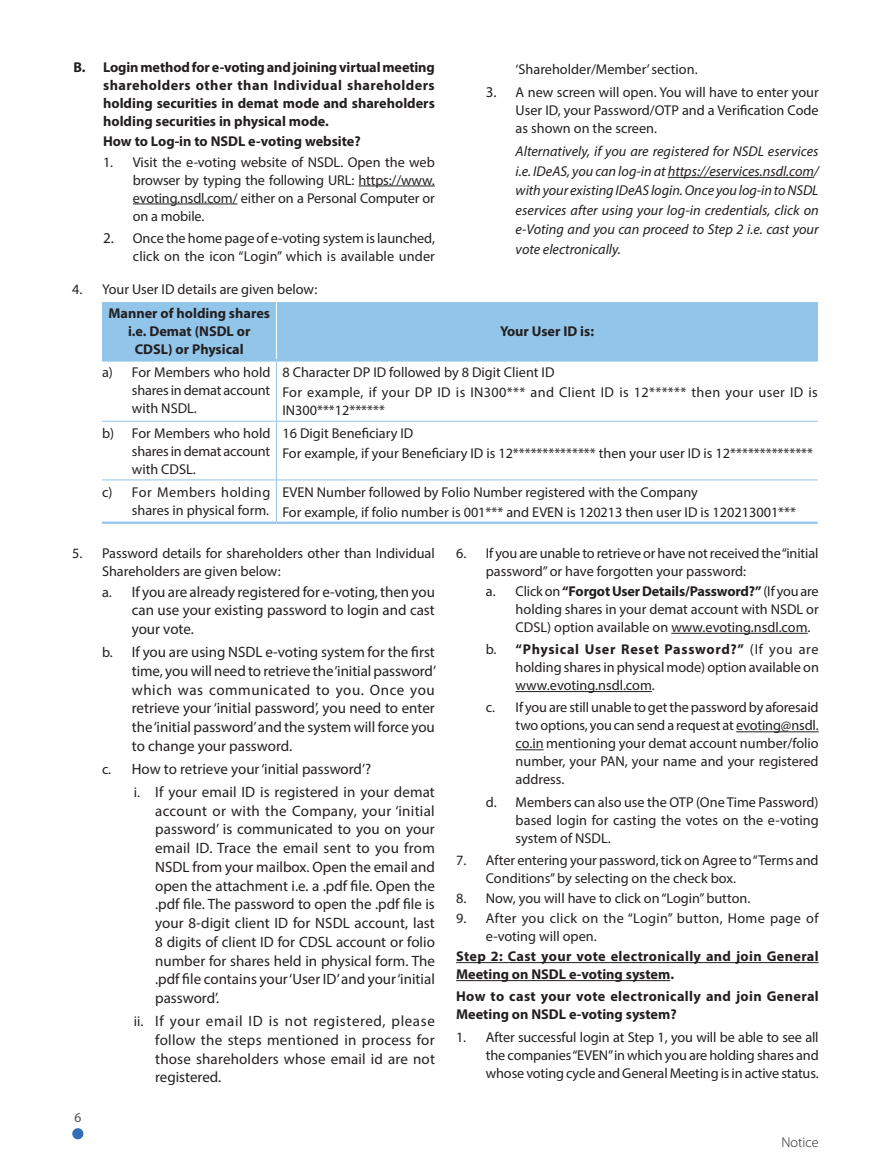
<style>
.page{position:relative;width:891px;height:1161px;background:#fff}
.page>*{position:absolute;margin:0;border:0;box-sizing:border-box;transform-origin:0 0}
.Body_Text_Indented_s{font:15px/18.8px "Myriad Pro";color:#231f20;text-align:justify}
.Body_text_tab{font:15px/18.8px "Myriad Pro";color:#231f20;text-align:justify}
.Body_Text_Indented{font:14.25px/18px "Myriad Pro";color:#231f20;text-align:justify}
.Body_text_tab-2{font:14.25px/18px "Myriad Pro";color:#231f20;text-align:justify}
.Body_text_tab-3{font:italic 14.25px/19.5px "Myriad Pro";color:#231f20;text-align:justify}
.Body_Text_Inden_bold{font:700 14.25px/18px "Myriad Pro";color:#231f20;text-align:justify}
.Body_text{font:14.25px/18px "Myriad Pro";letter-spacing:.025em;color:#231f20}
.Body_text_bold{font:700 14.25px/18px "Myriad Pro";letter-spacing:.02em;color:#231f20}
.Body_text_bold-2{font:700 14.25px/18px "Myriad Pro";letter-spacing:.025em;color:#231f20}
.Body_text_bold-3{font:700 14.25px/18px "Myriad Pro";color:#231f20;text-align:center}
.Body_Text_Indented-2{font:14.25px/18px "Myriad Pro";letter-spacing:.02em;color:#231f20}
.Footer_index_R{font:300 14.25px "Myriad Pro";color:#231f20}
.t1{font:13.5px "Myriad Pro";color:#4b4c4d}
.s1{font-size:15px}
.s2{font-size:14.25px}
.s3{font-weight:700}
</style>
<div class="page">
<div style="left:72px;top:1128px;width:11px;height:11px;background:#326fb7;border-radius:50%"></div>
<hr style="left:358px;top:186px;width:77px;height:1px;background:#231f20">
<hr style="left:133px;top:204px;width:104px;height:1px;background:#231f20">
<hr style="left:668px;top:177px;width:146px;height:1px;background:#231f20">
<div style="left:102px;top:302px;width:174px;height:58px;background:#92c5ea"></div>
<div style="left:276px;top:302px;width:542px;height:58px;background:#92c5ea"></div>
<hr style="left:276px;top:302px;width:1px;height:57px;background:#fff">
<hr style="left:102px;top:359px;width:174px;height:3px;background:#92c5ea">
<hr style="left:276px;top:359px;width:542px;height:3px;background:#92c5ea">
<hr style="left:102px;top:522px;width:174px;height:2px;background:#92c5ea">
<hr style="left:276px;top:522px;width:542px;height:2px;background:#92c5ea">
<hr style="left:276px;top:362px;width:1px;height:59px;background:#92c5ea">
<hr style="left:102px;top:421px;width:174px;height:1px;background:#92c5ea">
<hr style="left:276px;top:421px;width:542px;height:1px;background:#92c5ea">
<hr style="left:276px;top:422px;width:1px;height:58px;background:#92c5ea">
<hr style="left:102px;top:480px;width:174px;height:1px;background:#92c5ea">
<hr style="left:276px;top:480px;width:542px;height:1px;background:#92c5ea">
<hr style="left:276px;top:480px;width:1px;height:42px;background:#92c5ea">
<hr style="left:671px;top:633px;width:137px;height:1px;background:#231f20">
<hr style="left:516px;top:691px;width:136px;height:1px;background:#231f20">
<hr style="left:736px;top:731px;width:83px;height:1px;background:#231f20">
<svg style="left:516px;top:749px;width:28px;height:1px"></svg>
<hr style="left:456px;top:962px;width:363px;height:1px;background:#231f20">
<hr style="left:456px;top:980px;width:214px;height:1px;background:#231f20">
<p class="Body_Text_Inden_bold" style="left:103px;top:58px;width:333px;text-indent:-30px">B. Login method for e-voting and joining virtual meeting shareholders other than Individual shareholders holding securities in demat mode and shareholders holding securities in physical mode.</p>
<p class="Body_Text_Inden_bold" style="left:103px;top:132px;width:259px">How to Log-in to NSDL e-voting website?</p>
<p class="Body_text_tab-2" style="left:133px;top:153px;width:304px;text-indent:-30px">1. Visit the e-voting website of NSDL. Open the web browser by typing the following URL: https://www. evoting.nsdl.com/ either on a Personal Computer or on a mobile.</p>
<p class="Body_text_tab-2" style="left:103px;top:229px;width:333px;text-align:right"><span class="s1">2.</span> Once the home page of e-voting system is launched, click on the icon “Login” which is available under</p>
<p class="Body_Text_Indented" style="left:72px;top:280px;width:247px">4. Your User ID details are given below:</p>
<p class="Body_text_bold-3" style="left:108px;top:304px;width:163px">Manner of holding shares i.e. Demat (NSDL or<br>CDSL) or Physical</p>
<p class="Body_text_tab-2" style="left:516px;top:60px;width:183px">‘Shareholder/Member’ section.</p>
<p class="Body_text_tab-2" style="left:516px;top:83px;width:305px;text-indent:-30px"><span class="s1">3.</span> A new screen will open. You will have to enter your User ID, your Password/OTP and a Verification Code as shown on the screen.</p>
<p class="Body_text_tab-3" style="left:516px;top:142px;width:305px">Alternatively, if you are registered for NSDL eservices i.e. IDeAS, you can log-in at https://eservices.nsdl.com/ with your existing IDeAS login. Once you log-in to NSDL eservices after using your log-in credentials, click on e-Voting and you can proceed to Step 2 i.e. cast your vote electronically.</p>
<p class="Body_text_bold-3" style="left:500px;top:322px;width:96px">Your User ID is:</p>
<p class="Body_Text_Indented" style="left:132px;top:363px;width:140px;text-indent:-30px">a) For Members who hold shares in demat account with NSDL.</p>
<p class="Body_Text_Indented" style="left:282px;top:363px;width:274px">8 Character DP ID followed by 8 Digit Client ID</p>
<p class="Body_text" style="left:282px;top:383px;width:537px">For example, if your DP ID is IN300*** and Client ID is 12****** then your user ID is<br>IN300***12******</p>
<p class="Body_Text_Indented" style="left:132px;top:424px;width:140px;text-indent:-30px">b) For Members who hold shares in demat account with CDSL.</p>
<p class="Body_Text_Indented" style="left:282px;top:424px;width:133px">16 Digit Beneficiary ID</p>
<p class="Body_Text_Indented" style="left:282px;top:444px;width:532px">For example, if your Beneficiary ID is 12************** then your user ID is 12**************</p>
<p class="Body_Text_Indented" style="left:102px;top:483px;width:170px;text-align:right">c) For Members holding shares in physical form.</p>
<p class="Body_Text_Indented" style="left:282px;top:483px;width:417px">EVEN Number followed by Folio Number registered with the Company</p>
<p class="Body_Text_Indented" style="left:282px;top:503px;width:515px">For example, if folio number is 001*** and EVEN is 120213 then user ID is 120213001***</p>
<p class="Body_Text_Indented" style="left:102px;top:544px;width:334px;text-indent:-30px">5. Password details for shareholders other than Individual<br>Shareholders are given below:</p>
<p class="Body_text_tab" style="left:132px;top:582px;width:305px;text-indent:-30px"><span class="s2">a.</span> If you are already registered for e-voting, then you can use your existing password to login and cast your vote.</p>
<p class="Body_text_tab" style="left:132px;top:642px;width:306px;text-indent:-30px"><span class="s2">b.</span> If you are using NSDL e-voting system for the first time, you will need to retrieve the ‘initial password’ which was communicated to you. Once you retrieve your ‘initial password’, you need to enter the ‘initial password’ and the system will force you to change your password.</p>
<p class="Body_text_tab" style="left:102px;top:759px;width:271px"><span class="s2">c.</span> How to retrieve your ‘initial password’?</p>
<p class="Body_Text_Indented_s" style="left:155px;top:782px;width:281px;text-indent:-21px"><span class="s2">i.</span> If your email ID is registered in your demat account or with the Company, your ‘initial password’ is communicated to you on your email ID. Trace the email sent to you from NSDL from your mailbox. Open the email and open the attachment i.e. a .pdf file. Open the .pdf file. The password to open the .pdf file is your 8-digit client ID for NSDL account, last 8 digits of client ID for CDSL account or folio number for shares held in physical form. The .pdf file contains your ‘User ID’ and your ‘initial password’.</p>
<p class="Body_Text_Indented_s" style="left:155px;top:1012px;width:281px;text-indent:-21px"><span class="s2">ii.</span> If your email ID is not registered, please follow the steps mentioned in process for those shareholders whose email id are not registered.</p>
<p class="Body_Text_Indented" style="left:486px;top:544px;width:334px;text-indent:-30px">6. If you are unable to retrieve or have not received the “initial password” or have forgotten your password:</p>
<p class="Body_text_tab-2" style="left:516px;top:582px;width:305px;text-indent:-30px">a. Click on <span class="s3">“Forgot User Details/Password?”</span> (If you are holding shares in your demat account with NSDL or CDSL) option available on www.evoting.nsdl.com.</p>
<p class="Body_text_tab-2" style="left:516px;top:640px;width:305px;text-indent:-30px">b. <span class="s3">“Physical User Reset Password?”</span> (If you are holding shares in physical mode) option available on www.evoting.nsdl.com.</p>
<p class="Body_text_tab-2" style="left:516px;top:698px;width:305px;text-indent:-30px">c. If you are still unable to get the password by aforesaid two options, you can send a request at evoting@nsdl. co.in mentioning your demat account number/folio number, your PAN, your name and your registered address.</p>
<p class="Body_text_tab-2" style="left:516px;top:793px;width:305px;text-indent:-30px">d. Members can also use the OTP (One Time Password) based login for casting the votes on the e-voting system of NSDL.</p>
<p class="Body_Text_Indented" style="left:486px;top:851px;width:334px;text-indent:-30px">7. After entering your password, tick on Agree to “Terms and<br>Conditions” by selecting on the check box.</p>
<p class="Body_Text_Indented" style="left:456px;top:889px;width:296px">8. Now, you will have to click on “Login” button.</p>
<p class="Body_Text_Indented-2" style="left:486px;top:909px;width:334px;text-indent:-30px">9. After you click on the “Login” button, Home page of e-voting will open.</p>
<p class="Body_text_bold" style="left:456px;top:947px;width:364px">Step 2: Cast your vote electronically and join General<br>Meeting on NSDL e-voting system.</p>
<p class="Body_text_bold-2" style="left:456px;top:987px;width:364px">How to cast your vote electronically and join General<br>Meeting on NSDL e-voting system?</p>
<p class="Body_Text_Indented" style="left:486px;top:1028px;width:334px;text-indent:-30px">1. After successful login at Step 1, you will be able to see all the companies “EVEN” in which you are holding shares and whose voting cycle and General Meeting is in active status.</p>
<p class="t1" style="left:74px;top:1109px;width:8px">6</p>
<p class="Footer_index_R" style="left:781px;top:1134px;width:39px">Notice</p>
</div>
